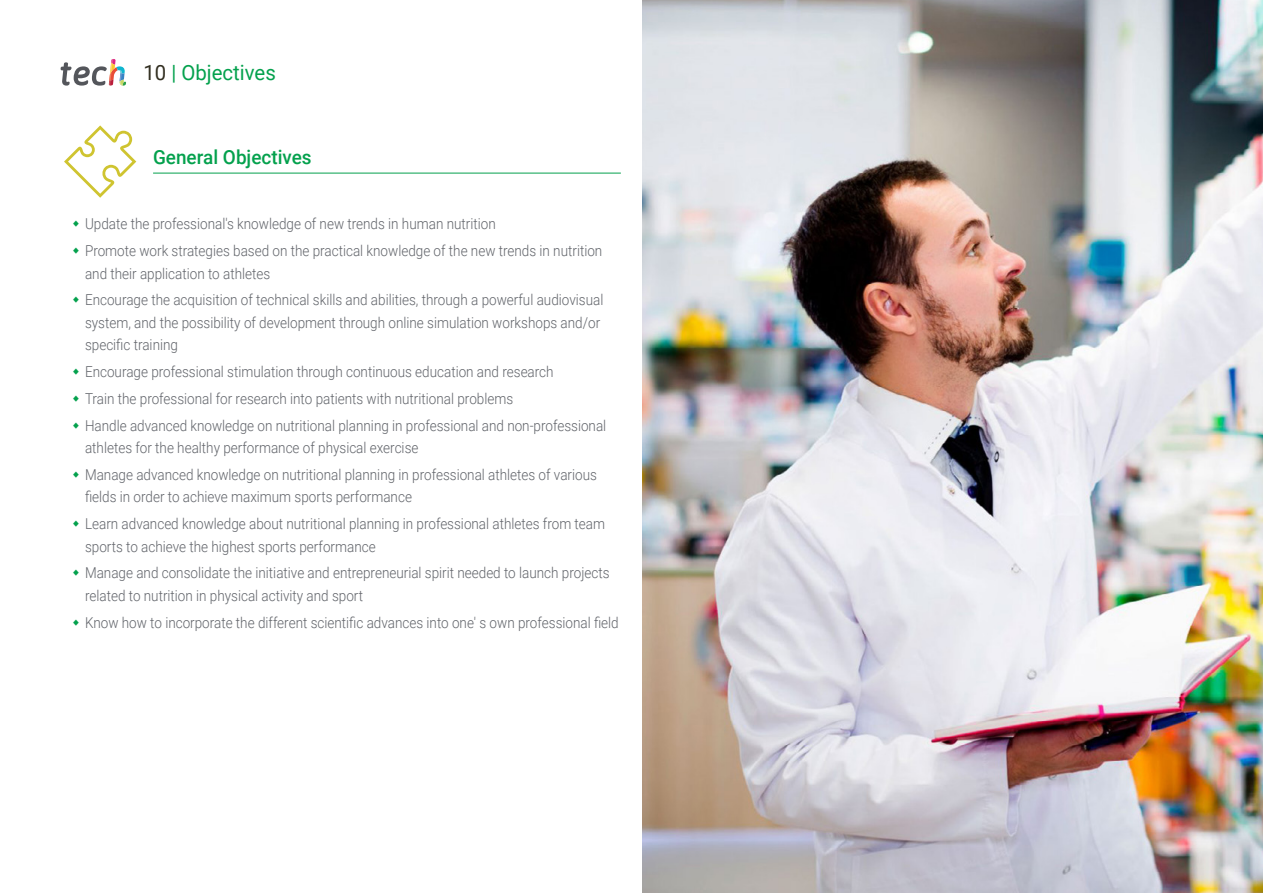
<style>
.page{position:relative;width:1263px;height:893px;background:#fff}
.page>*{position:absolute;margin:0;border:0;box-sizing:border-box;transform-origin:0 0}
.t1{font:21px "Roboto";color:#04a14d}
.t2{font:500 19.5px "Roboto";color:#04a14d}
.t3{font:300 15px/26.7px "Roboto";color:#61646a;scale:.9 1}
.s1{color:#312e20}
</style>
<div class="page">
<img style="left:642px;top:0;width:621px;height:893px">
<hr style="left:153px;top:173px;width:468px;height:1px;background:#04a14d">
<svg style="left:64px;top:125px;width:72px;height:73px"></svg>
<svg style="left:61px;top:59px;width:65px;height:27px"></svg>
<h1 class="t1" style="left:144px;top:57px;width:134px"><span class="s1">10</span> | Objectives</h1>
<h2 class="t2" style="left:153px;top:144px;width:160px">General Objectives</h2>
<p class="t3" style="left:85px;top:210px;width:576px">Update the professional's knowledge of new trends in human nutrition<br>Promote work strategies based on the practical knowledge of the new trends in nutrition</p>
<p class="t3" style="left:85px;top:259px;width:577px">and their application to athletes<br>Encourage the acquisition of technical skills and abilities, through a powerful audiovisual</p>
<p class="t3" style="left:85px;top:311px;width:574px;line-height:22.5px">system, and the possibility of development through online simulation workshops and/or specific training</p>
<p class="t3" style="left:85px;top:358px;width:581px">Encourage professional stimulation through continuous education and research<br>Train the professional for research into patients with nutritional problems<br>Handle advanced knowledge on nutritional planning in professional and non-professional</p>
<p class="t3" style="left:85px;top:434px;width:570px">athletes for the healthy performance of physical exercise<br>Manage advanced knowledge on nutritional planning in professional athletes of various</p>
<p class="t3" style="left:85px;top:483px;width:579px">fields in order to achieve maximum sports performance<br>Learn advanced knowledge about nutritional planning in professional athletes from team</p>
<p class="t3" style="left:85px;top:532px;width:584px">sports to achieve the highest sports performance<br>Manage and consolidate the initiative and entrepreneurial spirit needed to launch projects</p>
<p class="t3" style="left:85px;top:582px;width:594px">related to nutrition in physical activity and sport<br>Know how to incorporate the different scientific advances into one' s own professional field</p>
</div>
